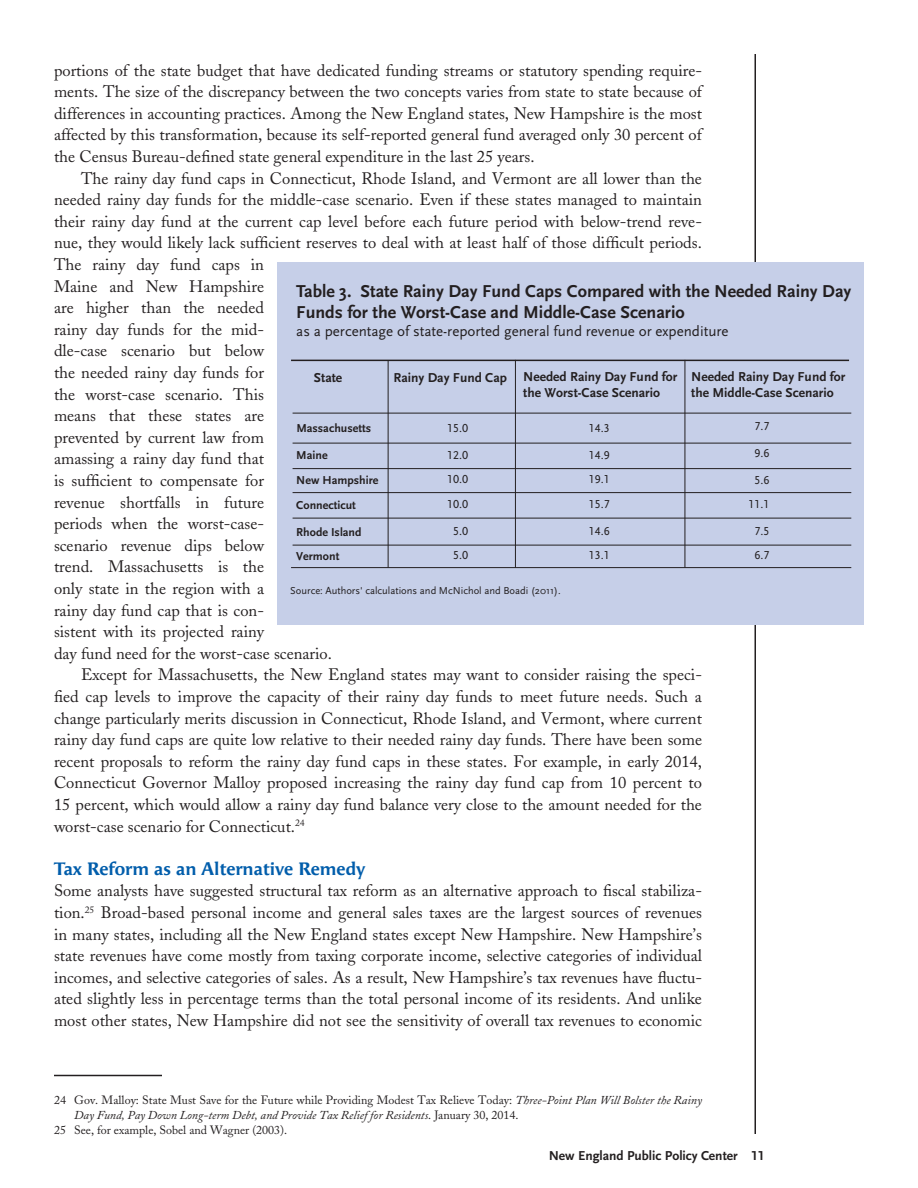
<style>
.page{position:relative;width:918px;height:1188px;background:#fff}
.page>*{position:absolute;margin:0;border:0;box-sizing:border-box;transform-origin:0 0}
.t1{font:700 18px/21.6px "Scala Sans";color:#231f20}
.HEADER_A{font:700 18px "Angie";color:#015dab}
.BODY{font:16.5px/21.6px "Adobe Caslon";color:#231f20;text-align:justify}
.BODY_no_indents{font:16.5px/21.6px "Adobe Caslon";color:#231f20;text-align:justify}
.t2{font:15px "Scala Sans";color:#231f20}
.t3{font:700 13.5px/16.2px "Scala Sans LF";color:#231f20}
.footnote{font:italic 12px/15px "Adobe Caslon";color:#231f20}
.t4{font:12px "Scala Sans LF";color:#231f20}
.t5{font:700 12px "Scala Sans LF";color:#231f20}
.footnote-2{font:12px "Adobe Caslon";color:#231f20}
.t6{font:10.5px "Scala Sans";color:#231f20}
.s1{font-style:normal}
</style>
<div class="page">
<hr style="left:754px;top:54px;width:2px;height:1080px;background:#231f20">
<hr style="left:54px;top:1075px;width:108px;height:1px;background:#231f20">
<div style="left:278px;top:262px;width:586px;height:363px;background:#c6cfe8"></div>
<hr style="left:515px;top:360px;width:1px;height:208px;background:#231f20">
<hr style="left:388px;top:361px;width:1px;height:207px;background:#231f20">
<hr style="left:291px;top:360px;width:558px;height:1px;background:#231f20">
<hr style="left:293px;top:413px;width:558px;height:1px;background:#231f20">
<hr style="left:293px;top:443px;width:558px;height:1px;background:#231f20">
<hr style="left:293px;top:468px;width:558px;height:1px;background:#231f20">
<hr style="left:293px;top:492px;width:558px;height:1px;background:#231f20">
<hr style="left:293px;top:518px;width:558px;height:1px;background:#231f20">
<hr style="left:293px;top:545px;width:558px;height:1px;background:#231f20">
<hr style="left:291px;top:567px;width:560px;height:1px;background:#231f20">
<hr style="left:685px;top:360px;width:1px;height:208px;background:#231f20">
<p class="BODY" style="left:54px;top:59px;width:650px">portions of the state budget that have dedicated funding streams or statutory spending require&shy;ments. The size of the discrepancy between the two concepts varies from state to state because of differences in accounting practices. Among the New England states, New Hampshire is the most affected by this transformation, because its self-reported general fund averaged only 30 percent of the Census Bureau-defined state general expenditure in the last 25 years.</p>
<p class="BODY" style="left:54px;top:167px;width:650px;text-align:left;text-indent:27px">The rainy day fund caps in Connecticut, Rhode Island, and Vermont are all lower than the needed rainy day funds for the middle-case scenario. Even if these states managed to maintain their rainy day fund at the current cap level before each future period with below-trend reve&shy;nue, they would likely lack sufficient reserves to deal with at least half of those difficult periods.<br>The rainy day fund caps in<br>Maine and New Hampshire<br>are higher than the needed<br>rainy day funds for the mid-<br>dle-case scenario but below<br>the needed rainy day funds for<br>the worst-case scenario. This<br>means that these states are<br>prevented by current law from<br>amassing a rainy day fund that<br>is sufficient to compensate for<br>revenue shortfalls in future<br>periods when the worst-case-<br>scenario revenue dips below<br>trend. Massachusetts is the<br>only state in the region with a<br>rainy day fund cap that is con-<br>sistent with its projected rainy<br>day fund need for the worst-case scenario.</p>
<p class="BODY" style="left:54px;top:664px;width:650px;text-indent:27px">Except for Massachusetts, the New England states may want to consider raising the speci&shy;fied cap levels to improve the capacity of their rainy day funds to meet future needs. Such a change particularly merits discussion in Connecticut, Rhode Island, and Vermont, where current rainy day fund caps are quite low relative to their needed rainy day funds. There have been some recent proposals to reform the rainy day fund caps in these states. For example, in early 2014, Connecticut Governor Malloy proposed increasing the rainy day fund cap from 10 percent to 15 percent, which would allow a rainy day fund balance very close to the amount needed for the worst-case scenario for Connecticut.<sup>24</sup></p>
<p class="HEADER_A" style="left:54px;top:859px;width:313px">Tax Reform as an Alternative Remedy</p>
<p class="BODY_no_indents" style="left:54px;top:880px;width:650px">Some analysts have suggested structural tax reform as an alternative approach to fiscal stabiliza&shy;tion.<sup>25</sup> Broad-based personal income and general sales taxes are the largest sources of revenues in many states, including all the New England states except New Hampshire. New Hampshire’s state revenues have come mostly from taxing corporate income, selective categories of individual incomes, and selective categories of sales. As a result, New Hampshire’s tax revenues have fluctu&shy;ated slightly less in percentage terms than the total personal income of its residents. And unlike most other states, New Hampshire did not see the sensitivity of overall tax revenues to economic</p>
<p class="t1" style="left:296px;top:281px;width:557px">Table 3. State Rainy Day Fund Caps Compared with the Needed Rainy Day<br>Funds for the Worst-Case and Middle-Case Scenario</p>
<p class="t2" style="left:296px;top:323px;width:434px">as a percentage of state-reported general fund revenue or expenditure</p>
<p class="t3" style="left:314px;top:369px;width:30px">State</p>
<p class="t3" style="left:523px;top:369px;width:156px;text-indent:-130px">Rainy Day Fund Cap Needed Rainy Day Fund for the Worst-Case Scenario</p>
<p class="t3" style="left:691px;top:369px;width:156px">Needed Rainy Day Fund for the Middle-Case Scenario</p>
<p class="t5" style="left:296px;top:421px;width:76px">Massachusetts</p>
<p class="t4" style="left:447px;top:421px;width:22px">15.0</p>
<p class="t4" style="left:589px;top:421px;width:22px">14.3</p>
<p class="t4" style="left:755px;top:420px;width:17px">7.7</p>
<p class="t5" style="left:296px;top:448px;width:33px">Maine</p>
<p class="t4" style="left:447px;top:448px;width:22px">12.0</p>
<p class="t4" style="left:589px;top:448px;width:22px">14.9</p>
<p class="t4" style="left:755px;top:447px;width:17px">9.6</p>
<p class="t5" style="left:296px;top:474px;width:84px">New Hampshire</p>
<p class="t4" style="left:447px;top:472px;width:22px">10.0</p>
<p class="t4" style="left:589px;top:472px;width:22px">19.1</p>
<p class="t4" style="left:755px;top:474px;width:17px">5.6</p>
<p class="t5" style="left:296px;top:499px;width:61px">Connecticut</p>
<p class="t4" style="left:447px;top:498px;width:22px">10.0</p>
<p class="t4" style="left:589px;top:498px;width:22px">15.7</p>
<p class="t4" style="left:749px;top:498px;width:22px">11.1</p>
<p class="t5" style="left:296px;top:525px;width:67px">Rhode Island</p>
<p class="t4" style="left:453px;top:525px;width:17px">5.0</p>
<p class="t4" style="left:589px;top:525px;width:22px">14.6</p>
<p class="t4" style="left:755px;top:525px;width:17px">7.5</p>
<p class="t5" style="left:296px;top:549px;width:45px">Vermont</p>
<p class="t4" style="left:453px;top:549px;width:17px">5.0</p>
<p class="t4" style="left:589px;top:549px;width:22px">13.1</p>
<p class="t4" style="left:755px;top:549px;width:17px">6.7</p>
<p class="t6" style="left:290px;top:585px;width:272px">Source: Authors' calculations and McNichol and Boadi (2011).</p>
<p class="footnote" style="left:74px;top:1093px;width:629px;text-indent:-20px"><span class="s1">24 Gov. Malloy: State Must Save for the Future while Providing Modest Tax Relieve Today:</span> Three-Point Plan Will Bolster the Rainy<br>Day Fund, Pay Down Long-term Debt, and Provide Tax Relief for Residents<span class="s1">. January 30, 2014.</span></p>
<p class="footnote-2" style="left:54px;top:1123px;width:235px">25 See, for example, Sobel and Wagner (2003).</p>
<p class="t3" style="left:549px;top:1148px;width:218px">New England Public Policy Center 11</p>
</div>
